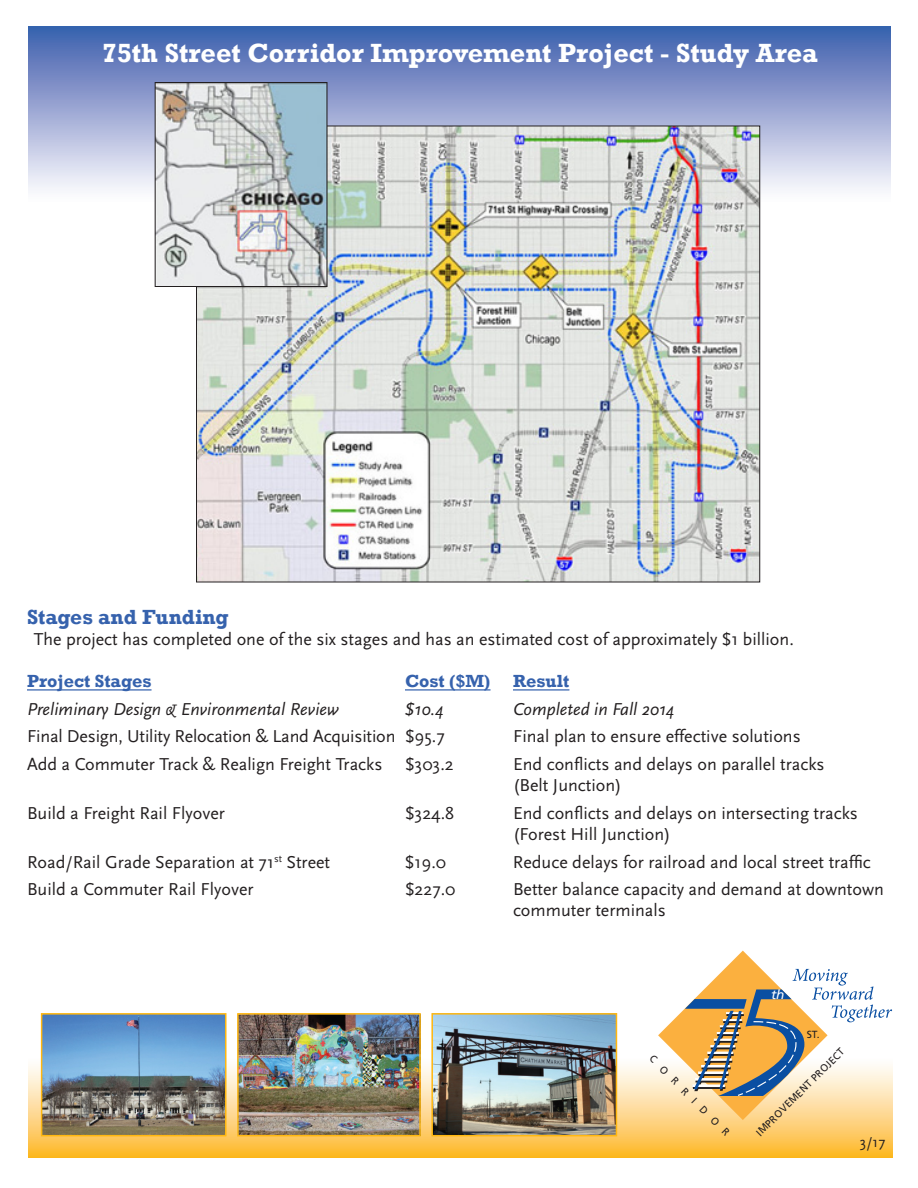
<style>
.page{position:relative;width:918px;height:1188px;background:#fff}
.page>*{position:absolute;margin:0;border:0;box-sizing:border-box;transform-origin:0 0}
.t1{font:700 27px "Rockwell";color:#fff}
.Normal__Web{font:700 21px "Rockwell";color:#3662ad}
.Normal__Web-2{font:18px/21px "Scala Sans";color:#231f20}
.Normal__Web-3{font:italic 18px "Scala Sans";color:#231f20}
.Normal__Web-4{font:700 18px "Rockwell";color:#3662ad}
.Normal__Web-5{font:15px "Scala Sans";color:#231f20}
.t2{font:italic 13.05px "Frutiger";color:#fff;scale:1.04 1}
.t3{font:10.35px "Frutiger";color:#231f20;scale:.96 1}
.t4{font:10.35px "Frutiger";color:#231f20}
</style>
<div class="page">
<div style="left:28px;top:27px;width:863px;height:175px;background:linear-gradient(to bottom,#3d5cac,#fffefe)"></div>
<svg style="left:28px;top:1057px;width:864px;height:101px;background:#fdc85c"></svg>
<hr style="left:27px;top:689px;width:125px;height:2px;background:#3662ad">
<hr style="left:405px;top:689px;width:86px;height:2px;background:#3662ad">
<hr style="left:513px;top:689px;width:56px;height:2px;background:#3662ad">
<svg style="left:658px;top:951px;width:234px;height:169px"></svg>
<img style="left:434px;top:1016px;width:180px;height:117px">
<div style="left:431px;top:1013px;width:186px;height:123px;border:2px solid #ffb710"></div>
<img style="left:240px;top:1016px;width:178px;height:117px">
<div style="left:237px;top:1013px;width:184px;height:123px;border:2px solid #ffb710"></div>
<img style="left:44px;top:1016px;width:180px;height:117px">
<div style="left:41px;top:1013px;width:186px;height:123px;border:2px solid #ffb710"></div>
<img style="left:198px;top:128px;width:560px;height:452px">
<img style="left:157px;top:84px;width:168px;height:201px">
<div style="left:155px;top:82px;width:172px;height:205px;border:1px solid #231f20"></div>
<p class="t1" style="left:102px;top:37px;width:717px">75th Street Corridor Improvement Project - Study Area</p>
<p class="Normal__Web" style="left:27px;top:604px;width:203px">Stages and Funding</p>
<p class="Normal__Web-2" style="left:34px;top:629px;width:762px">The project has completed one of the six stages and has an estimated cost of approximately $1 billion.</p>
<p class="Normal__Web-4" style="left:27px;top:670px;width:126px">Project Stages</p>
<p class="Normal__Web-4" style="left:405px;top:670px;width:166px">Cost ($M) Result</p>
<p class="Normal__Web-3" style="left:27px;top:699px;width:313px">Preliminary Design &amp; Environmental Review</p>
<p class="Normal__Web-3" style="left:405px;top:699px;width:40px">$10.4</p>
<p class="Normal__Web-3" style="left:513px;top:699px;width:163px">Completed in Fall 2014</p>
<p class="Normal__Web-2" style="left:27px;top:726px;width:419px">Final Design, Utility Relocation &amp; Land Acquisition $95.7</p>
<p class="Normal__Web-2" style="left:513px;top:726px;width:289px">Final plan to ensure effective solutions</p>
<p class="Normal__Web-2" style="left:27px;top:754px;width:357px">Add a Commuter Track &amp; Realign Freight Tracks</p>
<p class="Normal__Web-2" style="left:405px;top:754px;width:50px">$303.2</p>
<p class="Normal__Web-2" style="left:513px;top:754px;width:313px">End conflicts and delays on parallel tracks (Belt Junction)</p>
<p class="Normal__Web-2" style="left:27px;top:803px;width:200px">Build a Freight Rail Flyover</p>
<p class="Normal__Web-2" style="left:405px;top:803px;width:51px">$324.8</p>
<p class="Normal__Web-2" style="left:513px;top:803px;width:347px">End conflicts and delays on intersecting tracks (Forest Hill Junction)</p>
<p class="Normal__Web-2" style="left:27px;top:852px;width:305px">Road/Rail Grade Separation at 71<sup>st</sup> Street</p>
<p class="Normal__Web-2" style="left:405px;top:852px;width:43px">$19.0</p>
<p class="Normal__Web-2" style="left:513px;top:852px;width:359px">Reduce delays for railroad and local street traffic</p>
<p class="Normal__Web-2" style="left:27px;top:879px;width:228px">Build a Commuter Rail Flyover</p>
<p class="Normal__Web-2" style="left:405px;top:879px;width:52px">$227.0</p>
<p class="Normal__Web-2" style="left:513px;top:879px;width:372px">Better balance capacity and demand at downtown commuter terminals</p>
<p class="t3" style="left:655px;top:1053px;width:115px;rotate:45deg">CORRIDOR</p>
<p class="t2" style="left:771px;top:987px;width:14px">th</p>
<p class="t4" style="left:807px;top:1028px;width:14px">ST.</p>
<p class="t3" style="left:754px;top:1130px;width:126px;rotate:-45deg">IMPROVEMENT PROJECT</p>
<p class="Normal__Web-5" style="left:860px;top:1133px;width:27px">3/17</p>
</div>
